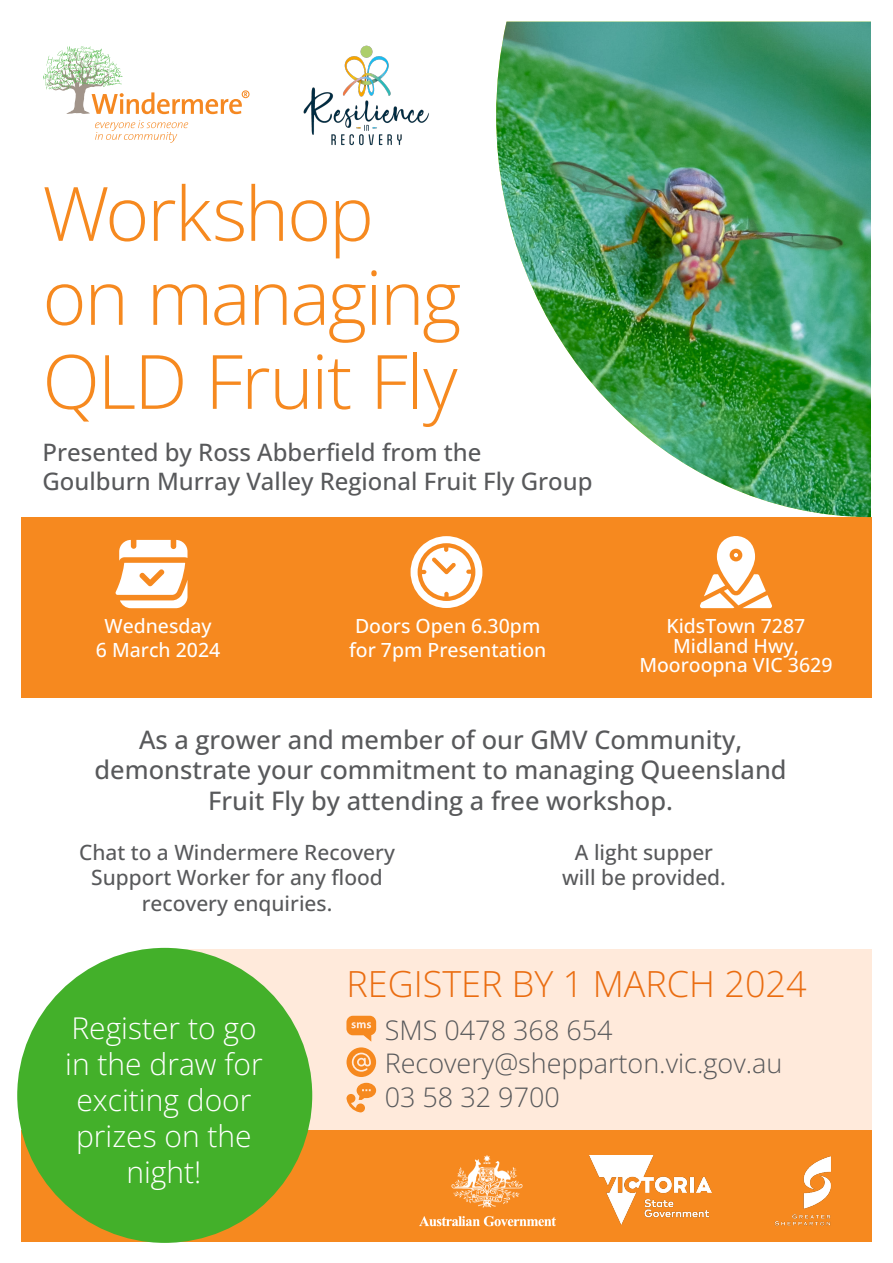
<style>
.page{position:relative;width:893px;height:1263px;background:#fff}
.page>*{position:absolute;margin:0;border:0;box-sizing:border-box;transform-origin:0 0}
.t1{font:300 75px "Open Sans";letter-spacing:-.025em;color:#f6891f}
.t2{font:300 36px "Open Sans";color:#ea6d11}
.t3{font:300 30px/36px "Open Sans";color:#fff;text-align:center}
.t4{font:300 27px "Open Sans";color:#58595b}
.t5{font:500 25.5px/30.6px "Open Sans";color:#58595b;text-align:center}
.t6{font:500 24px "Open Sans";color:#58595b}
.t7{font:500 21px/25.2px "Open Sans";color:#58595b;text-align:center}
.t8{font:500 19.5px/19.5px "Open Sans";color:#fff;text-align:center}
</style>
<div class="page">
<div style="left:157px;top:949px;width:715px;height:181px;background:#ffeadb"></div>
<div style="left:21px;top:517px;width:851px;height:181px;background:#f6891f"></div>
<div style="left:21px;top:1130px;width:851px;height:112px;background:#f6891f"></div>
<img style="left:496px;top:22px;width:375px;height:495px">
<svg style="left:411px;top:536px;width:71px;height:72px"></svg>
<svg style="left:700px;top:536px;width:72px;height:72px"></svg>
<img style="left:774px;top:1156px;width:57px;height:70px">
<img style="left:303px;top:45px;width:126px;height:101px">
<img style="left:590px;top:1156px;width:122px;height:69px">
<img style="left:419px;top:1155px;width:137px;height:71px">
<img style="left:43px;top:46px;width:59px;height:40px">
<svg style="left:95px;top:120px;width:93px;height:23px"></svg>
<svg style="left:46px;top:50px;width:204px;height:64px"></svg>
<svg style="left:115px;top:540px;width:72px;height:68px"></svg>
<div style="left:17px;top:948px;width:295px;height:295px;background:#43b02a;border-radius:50%"></div>
<svg style="left:346px;top:1016px;width:30px;height:61px"></svg>
<svg style="left:346px;top:1083px;width:30px;height:29px"></svg>
<p class="t1" style="left:43px;top:162px;width:333px">Workshop</p>
<p class="t1" style="left:43px;top:246px;width:420px">on managing</p>
<p class="t1" style="left:43px;top:330px;width:417px">QLD Fruit Fly</p>
<p class="t6" style="left:43px;top:436px;width:440px">Presented by Ross Abberfield from the</p>
<p class="t6" style="left:43px;top:465px;width:552px">Goulburn Murray Valley Regional Fruit Fly Group</p>
<p class="t8" style="left:104px;top:616px;width:109px">Wednesday</p>
<p class="t8" style="left:96px;top:639px;width:126px">6 March 2024</p>
<p class="t8" style="left:355px;top:616px;width:187px">Doors Open 6.30pm</p>
<p class="t8" style="left:349px;top:639px;width:199px">for 7pm Presentation</p>
<p class="t8" style="left:639px;top:616px;width:195px">KidsTown 7287<br>Midland Hwy,<br>Mooroopna VIC 3629</p>
<p class="t5" style="left:139px;top:723px;width:604px">As a grower and member of our GMV Community,</p>
<p class="t5" style="left:95px;top:754px;width:694px">demonstrate your commitment to managing Queensland<br>Fruit Fly by attending a free workshop.</p>
<p class="t7" style="left:79px;top:839px;width:317px">Chat to a Windermere Recovery<br>Support Worker for any flood recovery enquiries.</p>
<p class="t7" style="left:562px;top:839px;width:165px">A light supper will be provided.</p>
<p class="t2" style="left:346px;top:959px;width:462px">REGISTER BY 1 MARCH 2024</p>
<p class="t3" style="left:65px;top:1010px;width:199px">Register to go in the draw for exciting door prizes on the night!</p>
<p class="t4" style="left:385px;top:1012px;width:229px">SMS 0478 368 654</p>
<p class="t4" style="left:385px;top:1044px;width:399px">Recovery@shepparton.vic.gov.au</p>
<p class="t4" style="left:385px;top:1079px;width:177px">03 58 32 9700</p>
</div>
